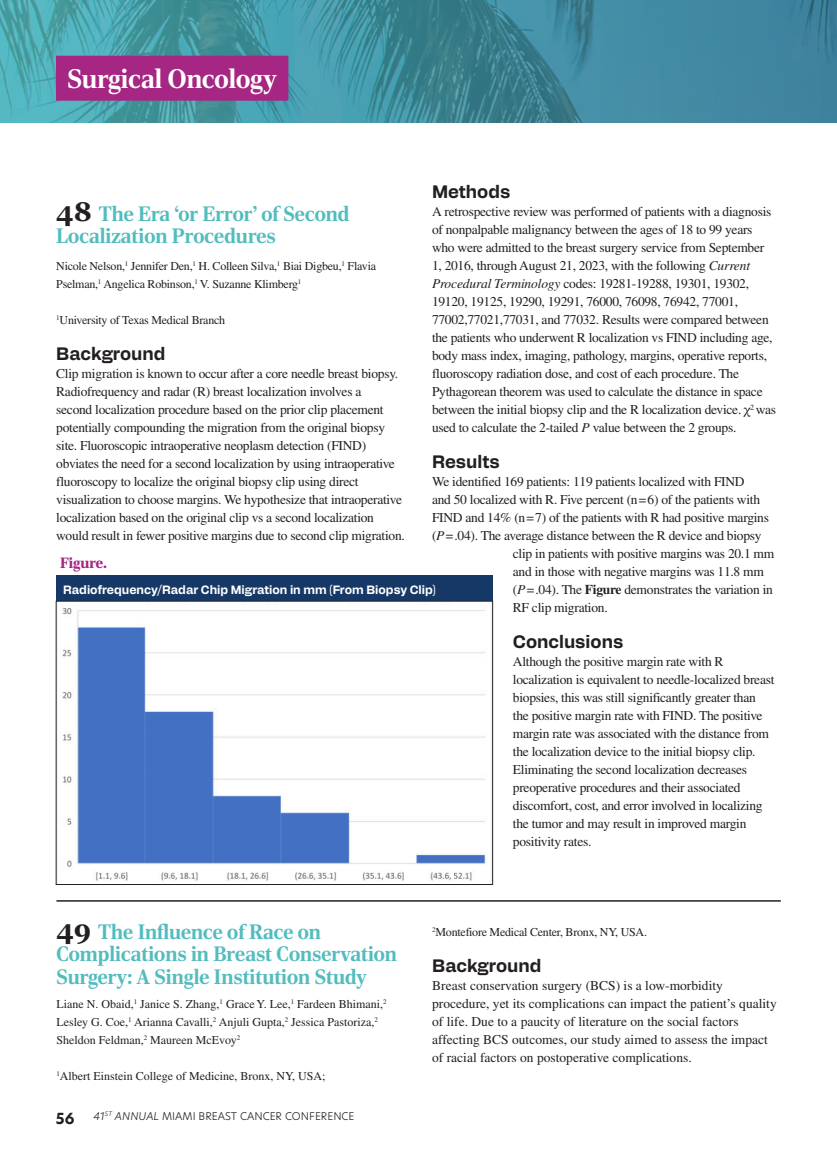
<style>
.page{position:relative;width:837px;height:1161px;background:#fff}
.page>*{position:absolute;margin:0;border:0;box-sizing:border-box;transform-origin:0 0}
.t1{font:700 27px "Rocky";color:#fff}
.t2{font:700 21px/22.5px "Rocky";color:#52bcbe}
.Subhead{font:700 18px "Alfabet";color:#231f20}
.Body_Text{font:900 15px "Rocky";color:#a52683}
.t3{font:700 15px "New Hero";color:#231f20}
.Text_No_Indent{font:13.5px/18px "Times LT Std";letter-spacing:-.02em;color:#231f20}
.Text_No_Indent-2{font:13.5px/18px "Times LT Std";color:#231f20}
.Author{font:12px/18px "Times LT Std";color:#231f20}
.Author-2{font:12px/18px "Times LT Std";letter-spacing:-.02em;color:#231f20}
.Body_Text-2{font:700 12px "Alfabet";color:#fff}
.t4{font:300 10.5px "New Hero";color:#231f20}
.s1{font-style:italic}
.s2{font-family:"STIX Two Math"}
.s3{font-weight:700}
.s4{font-family:"Georgia";font-size:27px;color:#231f20}
</style>
<div class="page">
<svg style="left:0;top:0;width:837px;height:123px;background:#428fa1"></svg>
<div style="left:56px;top:56px;width:232px;height:45px;background:#a52683"></div>
<hr style="left:56px;top:900px;width:725px;height:2px;background:#231f20">
<div style="left:56px;top:576px;width:437px;height:25px;background:#163866"></div>
<img style="left:62px;top:608px;width:424px;height:273px">
<div style="left:56px;top:601px;width:437px;height:284px;border:1px solid #231f20"></div>
<p class="t1" style="left:67px;top:63px;width:211px">Surgical Oncology</p>
<p class="Subhead" style="left:432px;top:178px;width:80px">Methods</p>
<p class="Text_No_Indent" style="left:432px;top:202px;width:346px">A retrospective review was performed of patients with a diagnosis of nonpalpable malignancy between the ages of 18 to 99 years who were admitted to the breast surgery service from September 1, 2016, through August 21, 2023, with the following <span class="s1">Current Procedural Terminology</span> codes: 19281-19288, 19301, 19302, 19120, 19125, 19290, 19291, 76000, 76098, 76942, 77001, 77002,77021,77031, and 77032. Results were compared between the patients who underwent R localization vs FIND including age, body mass index, imaging, pathology, margins, operative reports, fluoroscopy radiation dose, and cost of each procedure. The Pythagorean theorem was used to calculate the distance in space between the initial biopsy clip and the R localization device. <span class="s2">χ</span><sup>2</sup> was used to calculate the 2-tailed <span class="s1">P</span> value between the 2 groups.</p>
<p class="Subhead" style="left:432px;top:448px;width:69px">Results</p>
<p class="Text_No_Indent" style="left:432px;top:472px;width:314px">We identified 169 patients: 119 patients localized with FIND</p>
<p class="Text_No_Indent" style="left:432px;top:490px;width:330px">and 50 localized with R. Five percent (n=6) of the patients with</p>
<p class="Text_No_Indent" style="left:432px;top:508px;width:339px">FIND and 14% (n=7) of the patients with R had positive margins</p>
<p class="Text_No_Indent" style="left:432px;top:526px;width:331px">(<span class="s1">P</span>=.04). The average distance between the R device and biopsy</p>
<p class="Text_No_Indent" style="left:513px;top:544px;width:263px">clip in patients with positive margins was 20.1 mm</p>
<p class="Text_No_Indent" style="left:513px;top:562px;width:253px">and in those with negative margins was 11.8 mm</p>
<p class="Text_No_Indent" style="left:513px;top:580px;width:262px">(<span class="s1">P</span>=.04). The <span class="s3">Figure</span> demonstrates the variation in</p>
<p class="Text_No_Indent" style="left:513px;top:598px;width:96px">RF clip migration.</p>
<p class="Subhead" style="left:513px;top:628px;width:112px">Conclusions</p>
<p class="Text_No_Indent" style="left:513px;top:652px;width:263px">Although the positive margin rate with R localization is equivalent to needle-localized breast biopsies, this was still significantly greater than the positive margin rate with FIND. The positive margin rate was associated with the distance from the localization device to the initial biopsy clip.<br>Eliminating the second localization decreases preoperative procedures and their associated discomfort, cost, and error involved in localizing the tumor and may result in improved margin positivity rates.</p>
<p class="t2" style="left:56px;top:202px;width:295px"><span class="s4">48</span> The Era ‘or Error’ of Second<br>Localization Procedures</p>
<p class="Author-2" style="left:56px;top:257px;width:321px">Nicole Nelson,<sup>1</sup> Jennifer Den,<sup>1</sup> H. Colleen Silva,<sup>1</sup> Biai Digbeu,<sup>1</sup> Flavia<br>Pselman,<sup>1</sup> Angelica Robinson,<sup>1</sup> V. Suzanne Klimberg<sup>1</sup></p>
<p class="Author-2" style="left:56px;top:311px;width:171px"><sup>1</sup>University of Texas Medical Branch</p>
<p class="Subhead" style="left:56px;top:340px;width:111px">Background</p>
<p class="Text_No_Indent" style="left:56px;top:364px;width:350px">Clip migration is known to occur after a core needle breast biopsy.<br>Radiofrequency and radar (R) breast localization involves a<br>second localization procedure based on the prior clip placement potentially compounding the migration from the original biopsy site. Fluoroscopic intraoperative neoplasm detection (FIND) obviates the need for a second localization by using intraoperative fluoroscopy to localize the original biopsy clip using direct visualization to choose margins. We hypothesize that intraoperative localization based on the original clip vs a second localization would result in fewer positive margins due to second clip migration.</p>
<p class="Body_Text" style="left:60px;top:554px;width:48px">Figure.</p>
<p class="Body_Text-2" style="left:63px;top:580px;width:374px">Radiofrequency/Radar Chip Migration in mm (From Biopsy Clip)</p>
<p class="t2" style="left:56px;top:920px;width:342px"><span class="s4">49</span> The Influence of Race on<br>Complications in Breast Conservation<br>Surgery: A Single Institution Study</p>
<p class="Author" style="left:56px;top:995px;width:332px">Liane N. Obaid,<sup>1</sup> Janice S. Zhang,<sup>1</sup> Grace Y. Lee,<sup>1</sup> Fardeen Bhimani,<sup>2<br></sup>Lesley G. Coe,<sup>1</sup> Arianna Cavalli,<sup>2</sup> Anjuli Gupta,<sup>2</sup> Jessica Pastoriza,<sup>2<br></sup>Sheldon Feldman,<sup>2</sup> Maureen McEvoy<sup>2</sup></p>
<p class="Author" style="left:56px;top:1067px;width:271px"><sup>1</sup>Albert Einstein College of Medicine, Bronx, NY, USA;</p>
<p class="t3" style="left:56px;top:1108px;width:20px">56</p>
<p class="t4" style="left:93px;top:1109px;width:263px"><span class="s1">41</span><sup>ST</sup> <span class="s1">ANNUAL</span> MIAMI BREAST CANCER CONFERENCE</p>
<p class="Author-2" style="left:432px;top:923px;width:216px"><sup>2</sup>Montefiore Medical Center, Bronx, NY, USA.</p>
<p class="Subhead" style="left:432px;top:952px;width:111px">Background</p>
<p class="Text_No_Indent-2" style="left:432px;top:976px;width:346px">Breast conservation surgery (BCS) is a low-morbidity procedure, yet its complications can impact the patient’s quality of life. Due to a paucity of literature on the social factors affecting BCS outcomes, our study aimed to assess the impact of racial factors on postoperative complications.</p>
</div>
